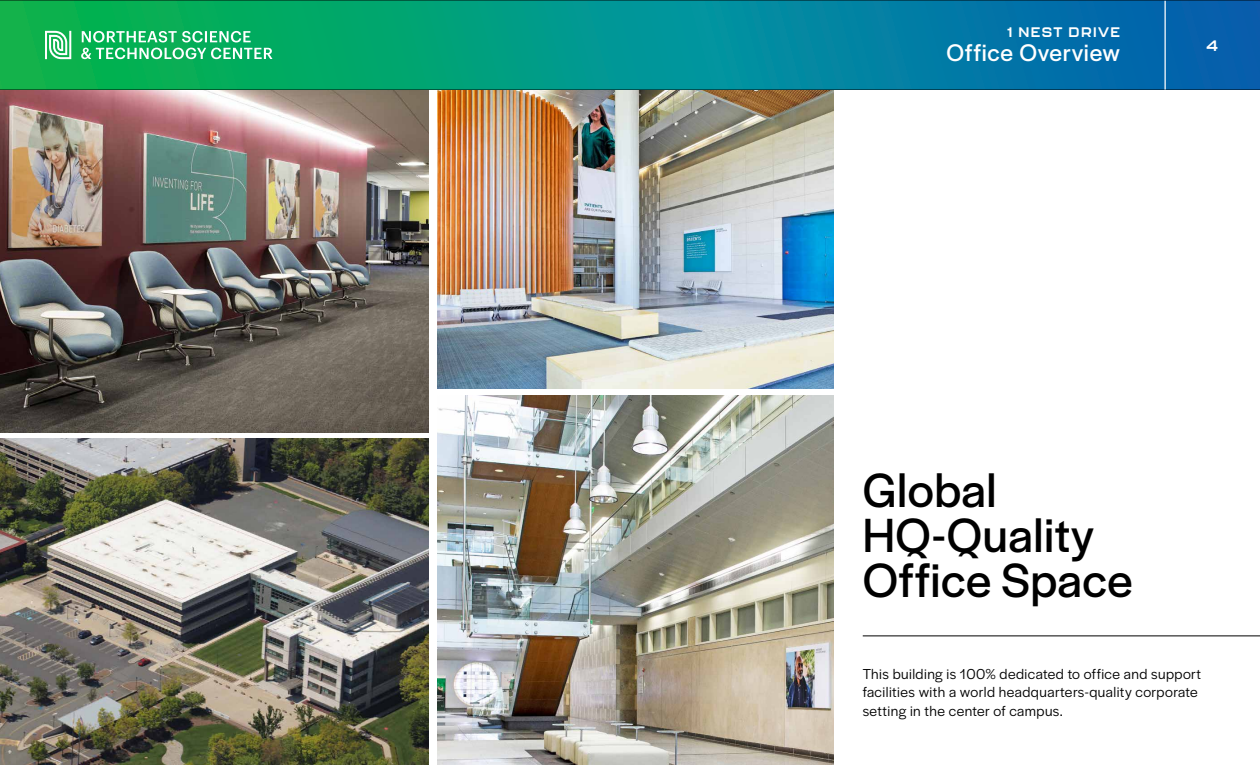
<style>
.page{position:relative;width:1260px;height:765px;background:#fff}
.page>*{position:absolute;margin:0;border:0;box-sizing:border-box;transform-origin:0 0}
.t1{font:50px/45px "Halyard Display";letter-spacing:.01em;color:#000}
.t2{font:25px "Halyard Display";letter-spacing:.03em;color:#fff}
.t3{font:15px/18.8px "Halyard Display";letter-spacing:.03em;color:#000}
.t4{font:700 15px "Kallisto";color:#fff}
.t5{font:700 13.75px "Kallisto";letter-spacing:.1em;color:#fff}
</style>
<div class="page">
<img style="left:0;top:90px;width:428px;height:342px">
<img style="left:0;top:439px;width:428px;height:326px">
<img style="left:437px;top:395px;width:396px;height:370px">
<hr style="left:863px;top:636px;width:397px;height:1px;background:#000">
<img style="left:437px;top:90px;width:396px;height:299px">
<svg style="left:0;top:0;width:1260px;height:90px;background:#028d88"></svg>
<hr style="left:1164px;top:1px;width:2px;height:89px;background:#fff">
<svg style="left:45px;top:31px;width:26px;height:28px"></svg>
<svg style="left:81px;top:31px;width:191px;height:28px"></svg>
<p class="t5" style="left:1008px;top:24px;width:114px">1 NEST DRIVE</p>
<h2 class="t2" style="left:946px;top:35px;width:175px">Office Overview</h2>
<p class="t4" style="left:1206px;top:37px;width:13px">4</p>
<h1 class="t1" style="left:863px;top:465px;width:271px">Global<br>HQ-Quality<br>Office Space</h1>
<p class="t3" style="left:863px;top:663px;width:340px">This building is 100% dedicated to office and support facilities with a world headquarters-quality corporate setting in the center of campus.</p>
</div>
